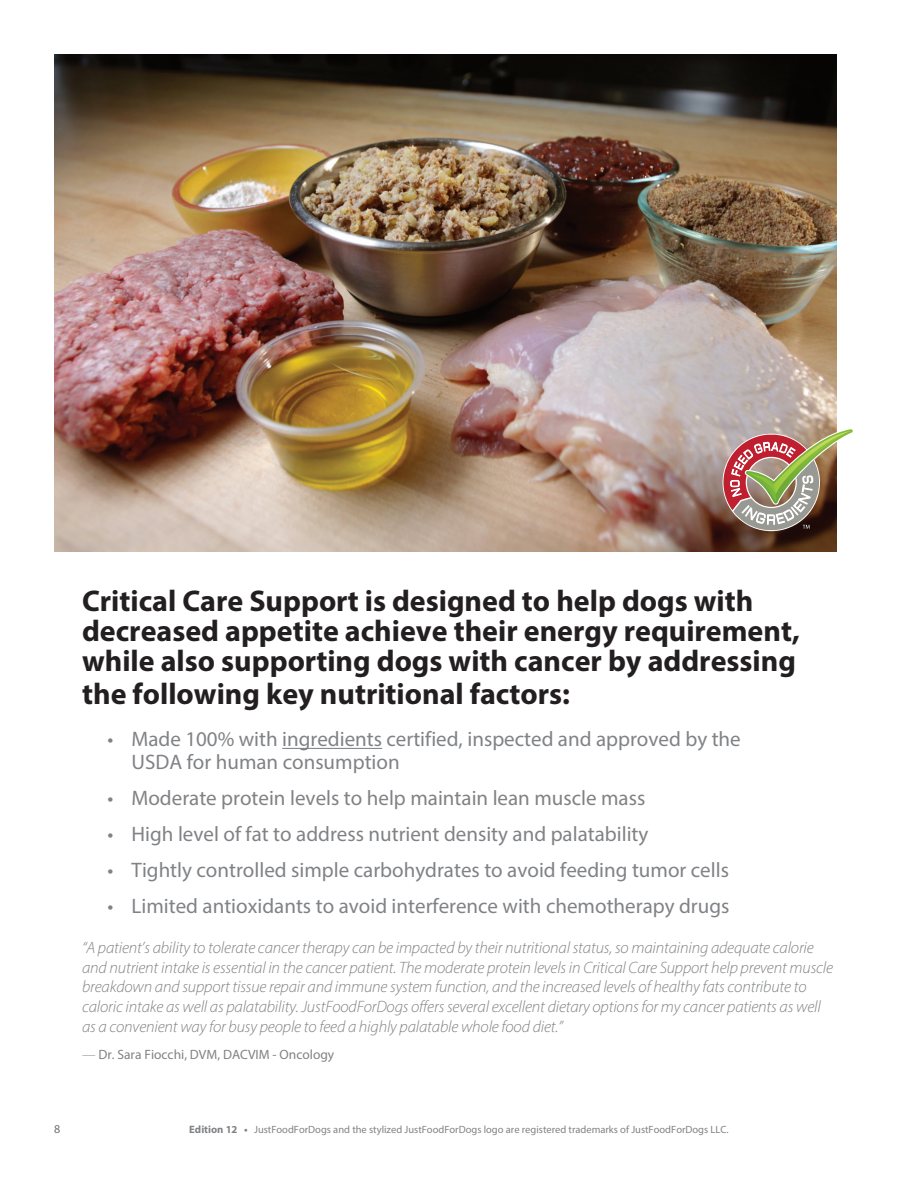
<style>
.page{position:relative;width:918px;height:1188px;background:#fff}
.page>*{position:absolute;margin:0;border:0;box-sizing:border-box;transform-origin:0 0}
.t1{font:700 30px/30px "Myriad Pro";color:#231f20}
.t2{font:21px/22.5px "Myriad Pro";color:#808285}
.t3{font:italic 300 16.5px/19.8px "Myriad Pro";letter-spacing:-.01em;color:#808285}
.t4{font:13.5px "Myriad Pro";color:#808285}
.t5{font:12px "Myriad Pro";color:#6c6d70}
.t6{font:10.5px "Myriad Pro";color:#808285}
.s1{color:#b0b1b5}
.s2{font-size:18px;color:#fff}
.s3{font-weight:700;font-size:10.65px}
</style>
<div class="page">
<img style="left:54px;top:54px;width:783px;height:497px">
<hr style="left:282px;top:748px;width:100px;height:1px;background:#808285">
<svg style="left:723px;top:428px;width:130px;height:102px"></svg>
<p class="t1" style="left:82px;top:584px;width:719px">Critical Care Support is designed to help dogs with decreased appetite achieve their energy requirement, while also supporting dogs with cancer by addressing</p>
<p class="t1" style="left:82px;top:677px;width:489px">the following key nutritional factors:</p>
<p class="t2" style="left:132px;top:728px;width:611px;text-indent:-24px">• Made 100% with ingredients certified, inspected and approved by the<br>USDA for human consumption</p>
<p class="t2" style="left:108px;top:786px;width:539px">• Moderate protein levels to help maintain lean muscle mass</p>
<p class="t2" style="left:108px;top:822px;width:542px">• High level of fat to address nutrient density and palatability</p>
<p class="t2" style="left:108px;top:858px;width:623px">• Tightly controlled simple carbohydrates to avoid feeding tumor cells</p>
<p class="t2" style="left:108px;top:894px;width:623px">• Limited antioxidants to avoid interference with chemotherapy drugs</p>
<p class="t3" style="left:82px;top:937px;width:753px">“A patient’s ability to tolerate cancer therapy can be impacted by their nutritional status, so maintaining adequate calorie and nutrient intake is essential in the cancer patient. The moderate protein levels in Critical Care Support help prevent muscle breakdown and support tissue repair and immune system function, and the increased levels of healthy fats contribute to caloric intake as well as palatability. JustFoodForDogs offers several excellent dietary options for my cancer patients as well as a convenient way for busy people to feed a highly palatable whole food diet.”</p>
<p class="t4" style="left:82px;top:1046px;width:254px"><span class="s1">—</span> Dr. Sara Fiocchi, DVM, DACVIM - Oncology</p>
<p class="t5" style="left:54px;top:1122px;width:17px">8<span class="s2">8</span></p>
<p class="t6" style="left:189px;top:1123px;width:541px"><span class="s3">Edition 12 •</span> JustFoodForDogs and the stylized JustFoodForDogs logo are registered trademarks of JustFoodForDogs LLC.</p>
</div>
